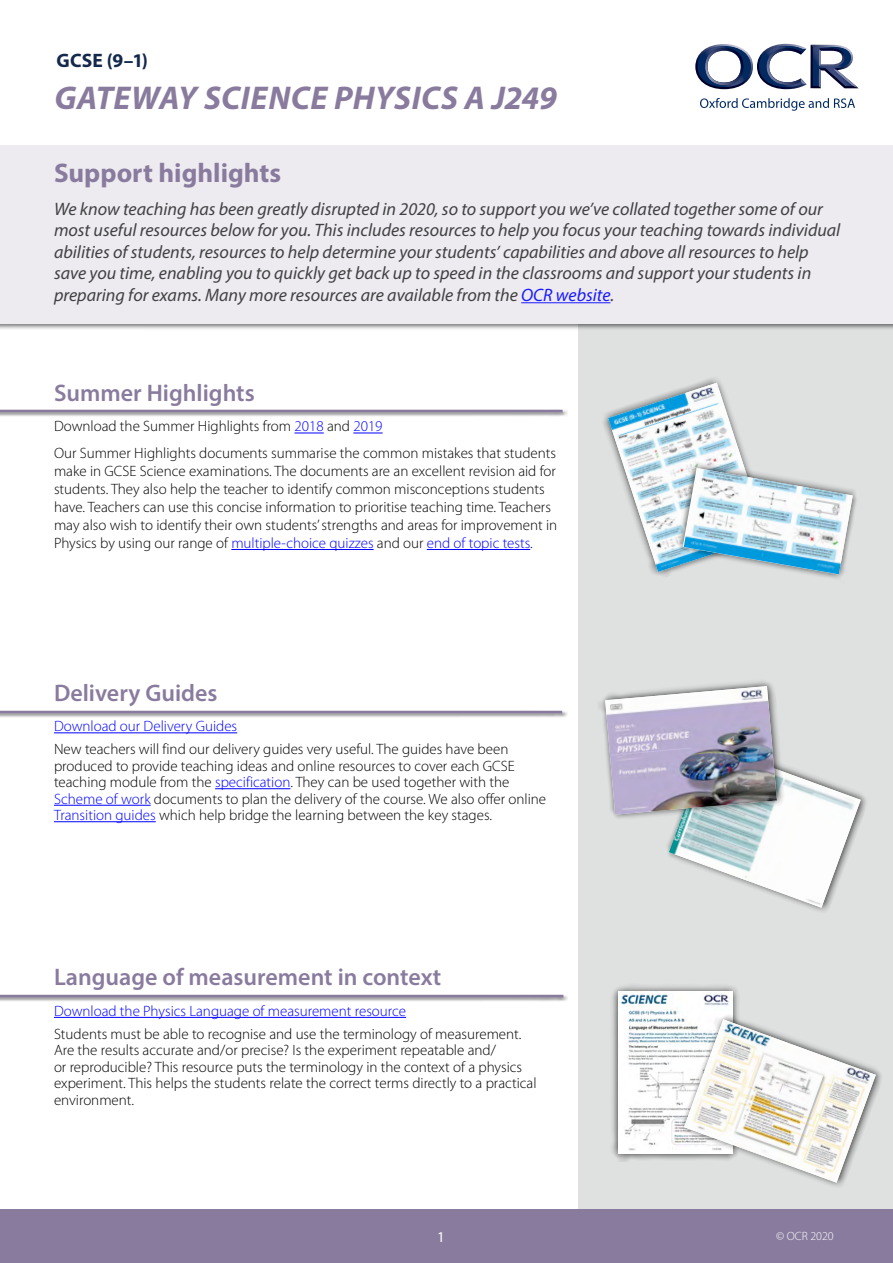
<style>
.page{position:relative;width:893px;height:1263px;background:#fff}
.page>*{position:absolute;margin:0;border:0;box-sizing:border-box;transform-origin:0 0}
.t1{font:italic 700 33px "Myriad Pro";letter-spacing:.01em;color:#897b9e}
.Heading_1{font:700 27px "Myriad Pro";color:#897b9e}
.Heading_2{font:600 24px "Myriad Pro";color:#897b9e}
.t2{font:700 19.5px "Myriad Pro";color:#13284b}
.Body_text{font:italic 18px/21.6px "Myriad Pro";color:#414042}
.Body_text-2{font:300 15px/16.5px "Myriad Pro";color:#000}
.Body_text-3{font:300 15px "Myriad Pro";color:#00f}
.t3{font:15px "Myriad Pro";color:#fff}
.t4{font:300 12px "Myriad Pro";color:#fff}
.s1{color:#1a1aff}
.s2{color:#00f}
</style>
<div class="page">
<svg style="left:695px;top:44px;width:164px;height:45px"></svg>
<svg style="left:700px;top:98px;width:155px;height:13px"></svg>
<div style="left:0;top:1209px;width:893px;height:54px;background:#897b9e"></div>
<div style="left:579px;top:315px;width:314px;height:894px;background:#dfe1e0"></div>
<div style="left:0;top:144px;width:893px;height:186px;background:#000;opacity:.5"></div>
<div style="left:0;top:145px;width:893px;height:178px;background:#edebf0"></div>
<hr style="left:521px;top:302px;width:89px;height:1px;background:#1a1aff">
<div style="left:0;top:711px;width:567px;height:7px;background:#000;opacity:.5"></div>
<hr style="left:0;top:711px;width:562px;height:2px;background:#897b9e">
<div style="left:0;top:410px;width:567px;height:7px;background:#000;opacity:.5"></div>
<hr style="left:0;top:410px;width:563px;height:2px;background:#897b9e">
<div style="left:0;top:995px;width:568px;height:7px;background:#000;opacity:.5"></div>
<hr style="left:0;top:995px;width:563px;height:2px;background:#897b9e">
<hr style="left:294px;top:433px;width:30px;height:1px;background:#00f">
<hr style="left:353px;top:433px;width:30px;height:1px;background:#00f">
<hr style="left:231px;top:549px;width:143px;height:1px;background:#00f">
<hr style="left:427px;top:549px;width:103px;height:1px;background:#00f">
<hr style="left:54px;top:732px;width:183px;height:1px;background:#00f">
<hr style="left:215px;top:788px;width:75px;height:1px;background:#00f">
<hr style="left:54px;top:805px;width:97px;height:1px;background:#00f">
<hr style="left:54px;top:821px;width:102px;height:1px;background:#00f">
<hr style="left:54px;top:1017px;width:352px;height:1px;background:#00f">
<div style="left:610px;top:983px;width:130px;height:179px;background:#000;opacity:.75"></div>
<img style="left:618px;top:991px;width:115px;height:162px">
<svg style="left:674px;top:1009px;width:207px;height:177px"></svg>
<img style="left:684px;top:1019px;width:192px;height:164px">
<svg style="left:603px;top:378px;width:254px;height:201px"></svg>
<img style="left:684px;top:468px;width:169px;height:106px">
<svg style="left:599px;top:681px;width:267px;height:231px"></svg>
<img style="left:605px;top:686px;width:172px;height:129px">
<h3 class="t2" style="left:56px;top:48px;width:93px">GCSE (9–1)</h3>
<h1 class="t1" style="left:54px;top:76px;width:504px">GATEWAY SCIENCE PHYSICS A J249</h1>
<p class="Heading_1" style="left:54px;top:156px;width:229px">Support highlights</p>
<p class="Body_text" style="left:54px;top:197px;width:788px">We know teaching has been greatly disrupted in 2020, so to support you we’ve collated together some of our most useful resources below for you. This includes resources to help you focus your teaching towards individual abilities of students, resources to help determine your students’ capabilities and above all resources to help save you time, enabling you to quickly get back up to speed in the classrooms and support your students in preparing for exams. Many more resources are available from the <span class="s1">OCR website</span>.</p>
<p class="Heading_2" style="left:54px;top:377px;width:202px">Summer Highlights</p>
<p class="Body_text-2" style="left:54px;top:418px;width:330px">Download the Summer Highlights from <span class="s2">2018</span> and <span class="s2">2019</span></p>
<p class="Body_text-2" style="left:54px;top:444px;width:505px;line-height:18px">Our Summer Highlights documents summarise the common mistakes that students make in GCSE Science examinations. The documents are an excellent revision aid for students. They also help the teacher to identify common misconceptions students have. Teachers can use this concise information to prioritise teaching time. Teachers may also wish to identify their own students’ strengths and areas for improvement in Physics by using our range of <span class="s2">multiple-choice quizzes</span> and our <span class="s2">end of topic tests</span>.</p>
<p class="Heading_2" style="left:54px;top:677px;width:165px">Delivery Guides</p>
<p class="Body_text-3" style="left:54px;top:718px;width:185px">Download our Delivery Guides</p>
<p class="Body_text-2" style="left:54px;top:741px;width:494px">New teachers will find our delivery guides very useful. The guides have been produced to provide teaching ideas and online resources to cover each GCSE teaching module from the <span class="s2">specification</span>. They can be used together with the <span class="s2">Scheme of work</span> documents to plan the delivery of the course. We also offer online <span class="s2">Transition guides</span> which help bridge the learning between the key stages.</p>
<p class="Heading_2" style="left:54px;top:962px;width:389px">Language of measurement in context</p>
<p class="Body_text-3" style="left:54px;top:1003px;width:354px">Download the Physics Language of measurement resource</p>
<p class="Body_text-2" style="left:54px;top:1026px;width:484px">Students must be able to recognise and use the terminology of measurement.<br>Are the results accurate and/or precise? Is the experiment repeatable and/<br>or reproducible? This resource puts the terminology in the context of a physics experiment. This helps the students relate the correct terms directly to a practical environment.</p>
<p class="t3" style="left:437px;top:1227px;width:9px">1</p>
<p class="t4" style="left:776px;top:1229px;width:59px">© OCR 2020</p>
</div>
